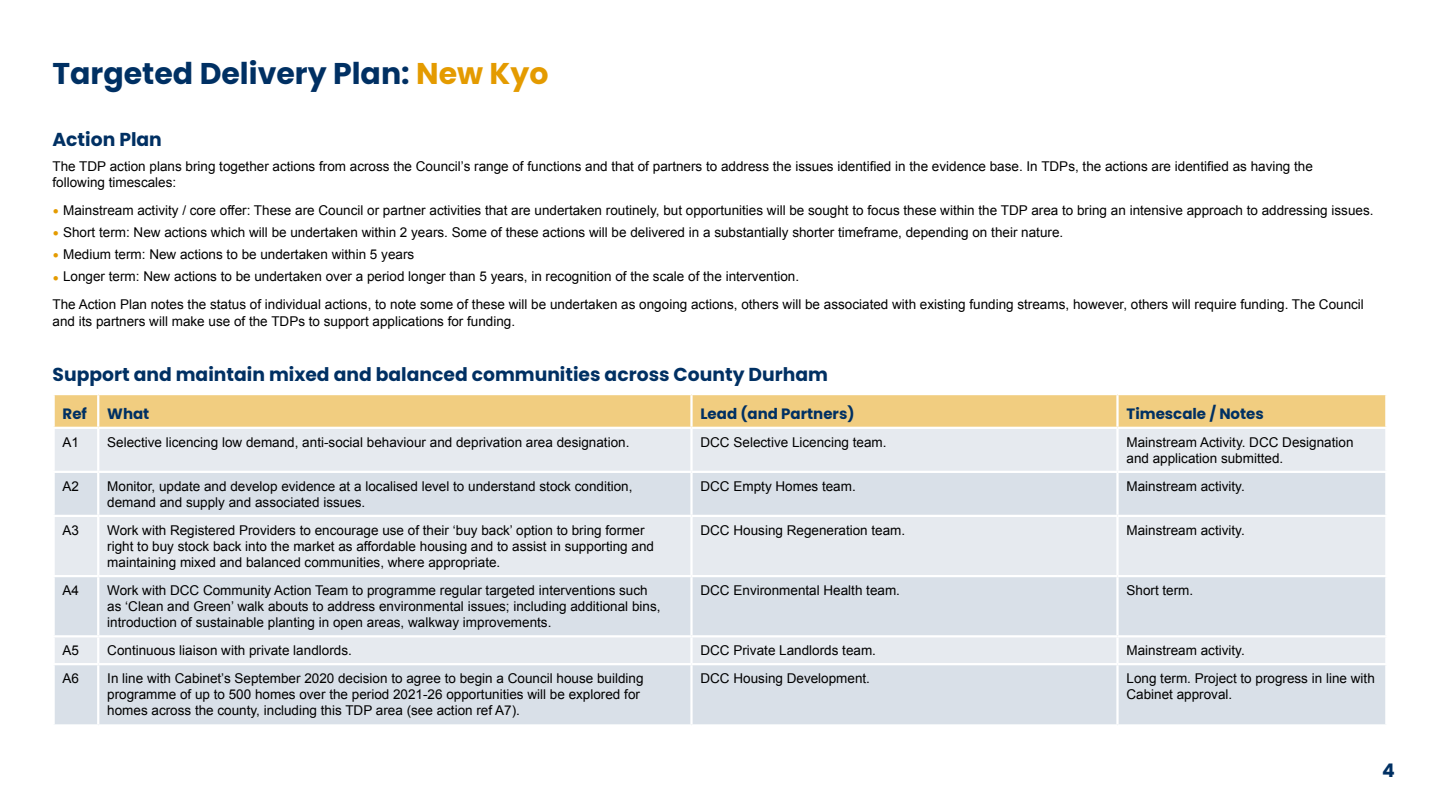
<style>
.page{position:relative;width:1440px;height:810px;background:#fff}
.page>*{position:absolute;margin:0;border:0;box-sizing:border-box;transform-origin:0 0}
.t1{font:700 30px "Poppins";color:#003063}
.t2{font:700 18.75px "Poppins";color:#003063}
.t3{font:700 15px "Poppins";color:#003063}
.t4{font:13.5px/16.2px "Arial";color:#000}
.s1{color:#e49b00}
.s2{font-weight:900;color:#e49b00}
</style>
<div class="page">
<div style="left:55px;top:395px;width:1330px;height:32px;background:#f1cd80"></div>
<div style="left:55px;top:429px;width:1330px;height:42px;background:#e6eaef"></div>
<svg style="left:55px;top:473px;width:1330px;height:251px;background:#dde3ea"></svg>
<hr style="left:97px;top:429px;width:2px;height:42px;background:#fff">
<hr style="left:690px;top:429px;width:3px;height:42px;background:#fff">
<hr style="left:1116px;top:429px;width:3px;height:42px;background:#fff">
<hr style="left:97px;top:473px;width:2px;height:42px;background:#fff">
<hr style="left:690px;top:473px;width:3px;height:42px;background:#fff">
<hr style="left:1116px;top:473px;width:3px;height:42px;background:#fff">
<hr style="left:52px;top:515px;width:46px;height:2px;background:#fff">
<hr style="left:98px;top:515px;width:594px;height:2px;background:#fff">
<hr style="left:97px;top:517px;width:2px;height:58px;background:#fff">
<hr style="left:692px;top:515px;width:426px;height:2px;background:#fff">
<hr style="left:690px;top:517px;width:3px;height:58px;background:#fff">
<hr style="left:1118px;top:515px;width:270px;height:2px;background:#fff">
<hr style="left:1116px;top:517px;width:3px;height:58px;background:#fff">
<hr style="left:52px;top:575px;width:46px;height:2px;background:#fff">
<hr style="left:98px;top:575px;width:594px;height:2px;background:#fff">
<hr style="left:97px;top:577px;width:2px;height:58px;background:#fff">
<hr style="left:692px;top:575px;width:426px;height:2px;background:#fff">
<hr style="left:690px;top:577px;width:3px;height:58px;background:#fff">
<hr style="left:1118px;top:575px;width:270px;height:2px;background:#fff">
<hr style="left:1116px;top:577px;width:3px;height:58px;background:#fff">
<hr style="left:52px;top:635px;width:46px;height:2px;background:#fff">
<hr style="left:98px;top:635px;width:594px;height:2px;background:#fff">
<hr style="left:97px;top:637px;width:2px;height:26px;background:#fff">
<hr style="left:692px;top:635px;width:426px;height:2px;background:#fff">
<hr style="left:690px;top:637px;width:3px;height:26px;background:#fff">
<hr style="left:1118px;top:635px;width:270px;height:2px;background:#fff">
<hr style="left:1116px;top:637px;width:3px;height:26px;background:#fff">
<hr style="left:52px;top:663px;width:46px;height:2px;background:#fff">
<hr style="left:98px;top:663px;width:594px;height:2px;background:#fff">
<hr style="left:97px;top:665px;width:2px;height:59px;background:#fff">
<hr style="left:692px;top:663px;width:426px;height:2px;background:#fff">
<hr style="left:690px;top:665px;width:3px;height:59px;background:#fff">
<hr style="left:1118px;top:663px;width:270px;height:2px;background:#fff">
<hr style="left:1116px;top:665px;width:3px;height:59px;background:#fff">
<hr style="left:97px;top:395px;width:2px;height:32px;background:#fff">
<hr style="left:690px;top:395px;width:3px;height:32px;background:#fff">
<hr style="left:1116px;top:395px;width:3px;height:32px;background:#fff">
<h1 class="t1" style="left:52px;top:56px;width:497px">Targeted Delivery Plan: <span class="s1">New Kyo</span></h1>
<h2 class="t2" style="left:52px;top:128px;width:111px">Action Plan</h2>
<p class="t4" style="left:52px;top:158px;width:1262px">The TDP action plans bring together actions from across the Council’s range of functions and that of partners to address the issues identified in the evidence base. In TDPs, the actions are identified as having the following timescales:</p>
<p class="t4" style="left:52px;top:202px;width:1323px"><span class="s2">•</span> Mainstream activity / core offer: These are Council or partner activities that are undertaken routinely, but opportunities will be sought to focus these within the TDP area to bring an intensive approach to addressing issues.</p>
<p class="t4" style="left:52px;top:224px;width:1012px"><span class="s2">•</span> Short term: New actions which will be undertaken within 2 years. Some of these actions will be delivered in a substantially shorter timeframe, depending on their nature.</p>
<p class="t4" style="left:52px;top:246px;width:363px"><span class="s2">•</span> Medium term: New actions to be undertaken within 5 years</p>
<p class="t4" style="left:52px;top:262px;width:1313px;line-height:28.2px"><span class="s2">•</span> Longer term: New actions to be undertaken over a period longer than 5 years, in recognition of the scale of the intervention.<br>The Action Plan notes the status of individual actions, to note some of these will be undertaken as ongoing actions, others will be associated with existing funding streams, however, others will require funding. The Council</p>
<p class="t4" style="left:52px;top:313px;width:464px">and its partners will make use of the TDPs to support applications for funding.</p>
<h2 class="t2" style="left:52px;top:364px;width:777px">Support and maintain mixed and balanced communities across County Durham</h2>
<p class="t3" style="left:63px;top:405px;width:26px">Ref</p>
<p class="t3" style="left:107px;top:405px;width:44px">What</p>
<p class="t3" style="left:700px;top:405px;width:156px">Lead (and Partners)</p>
<p class="t3" style="left:1126px;top:405px;width:139px">Timescale / Notes</p>
<p class="t4" style="left:63px;top:434px;width:18px">A1</p>
<p class="t4" style="left:107px;top:434px;width:524px">Selective licencing low demand, anti-social behaviour and deprivation area designation.</p>
<p class="t4" style="left:700px;top:434px;width:188px">DCC Selective Licencing team.</p>
<p class="t4" style="left:1127px;top:434px;width:229px">Mainstream Activity. DCC Designation and application submitted.</p>
<p class="t4" style="left:63px;top:478px;width:18px">A2</p>
<p class="t4" style="left:107px;top:478px;width:527px">Monitor, update and develop evidence at a localised level to understand stock condition, demand and supply and associated issues.</p>
<p class="t4" style="left:700px;top:478px;width:157px">DCC Empty Homes team.</p>
<p class="t4" style="left:1127px;top:478px;width:120px">Mainstream activity.</p>
<p class="t4" style="left:63px;top:522px;width:18px">A3</p>
<p class="t4" style="left:107px;top:522px;width:548px">Work with Registered Providers to encourage use of their ‘buy back’ option to bring former right to buy stock back into the market as affordable housing and to assist in supporting and maintaining mixed and balanced communities, where appropriate.</p>
<p class="t4" style="left:700px;top:522px;width:206px">DCC Housing Regeneration team.</p>
<p class="t4" style="left:1127px;top:522px;width:120px">Mainstream activity.</p>
<p class="t4" style="left:63px;top:582px;width:18px">A4</p>
<p class="t4" style="left:107px;top:582px;width:555px">Work with DCC Community Action Team to programme regular targeted interventions such as ‘Clean and Green’ walk abouts to address environmental issues; including additional bins, introduction of sustainable planting in open areas, walkway improvements.</p>
<p class="t4" style="left:700px;top:582px;width:201px">DCC Environmental Health team.</p>
<p class="t4" style="left:1127px;top:582px;width:68px">Short term.</p>
<p class="t4" style="left:63px;top:642px;width:18px">A5</p>
<p class="t4" style="left:107px;top:642px;width:246px">Continuous liaison with private landlords.</p>
<p class="t4" style="left:700px;top:642px;width:177px">DCC Private Landlords team.</p>
<p class="t4" style="left:1127px;top:642px;width:120px">Mainstream activity.</p>
<p class="t4" style="left:63px;top:670px;width:18px">A6</p>
<p class="t4" style="left:107px;top:670px;width:538px">In line with Cabinet’s September 2020 decision to agree to begin a Council house building programme of up to 500 homes over the period 2021-26 opportunities will be explored for homes across the county, including this TDP area (see action ref A7).</p>
<p class="t4" style="left:700px;top:670px;width:171px">DCC Housing Development.</p>
<p class="t4" style="left:1127px;top:670px;width:250px">Long term. Project to progress in line with<br>Cabinet approval.</p>
<h2 class="t2" style="left:1382px;top:760px;width:14px">4</h2>
</div>
